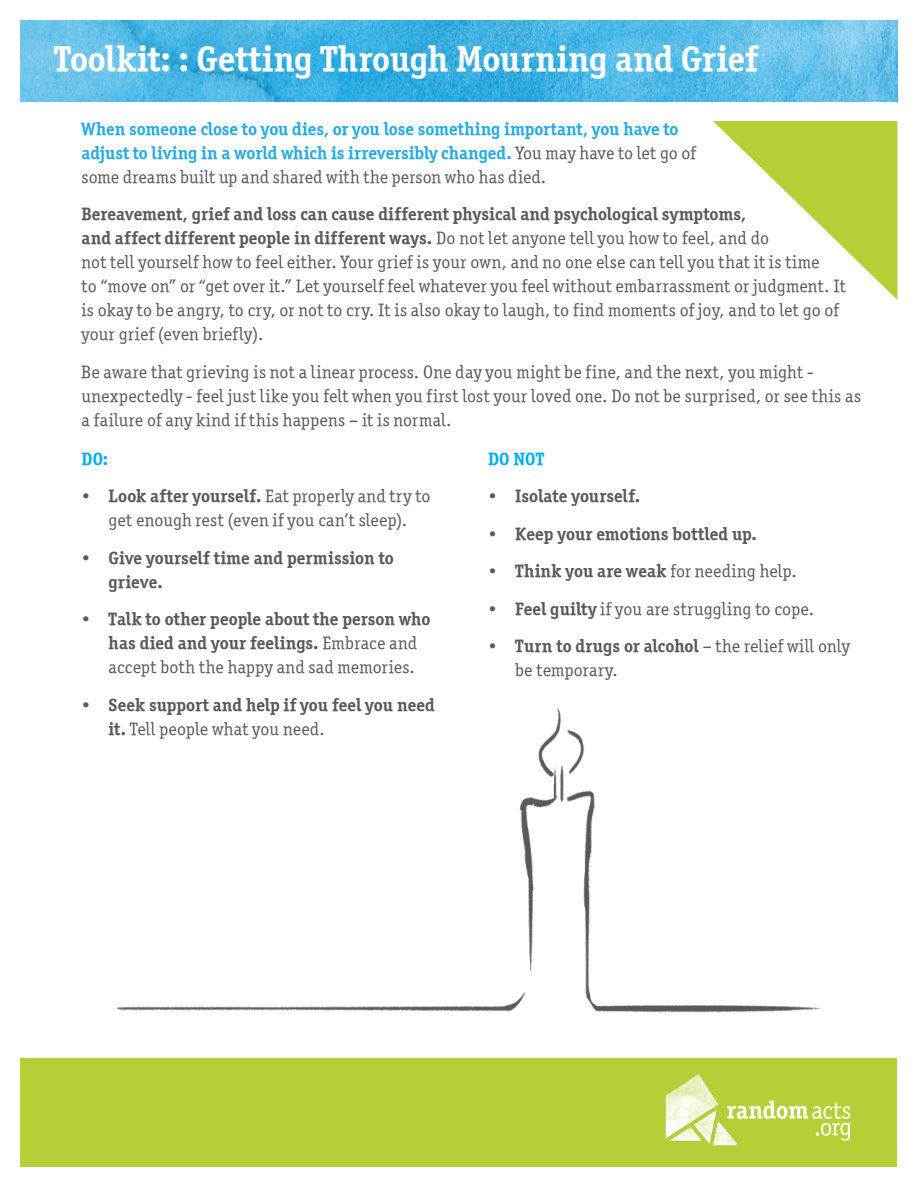
<style>
.page{position:relative;width:918px;height:1188px;background:#fff}
.page>*{position:absolute;margin:0;border:0;box-sizing:border-box;transform-origin:0 0}
.t1{font:36px "Officina Serif OSITCTT Bold";letter-spacing:-.005em;color:#fff}
.t2{font:18px/24px "Officina Serif OSITCTT Book";letter-spacing:.015em;color:#58595b}
.t3{font:18px/24px "Officina Serif OSITCTT Bold";letter-spacing:.005em;color:#58595b}
.t4{font:18px/24px "Officina Serif OSITCTT Bold";color:#26abe2}
.t5{font:18px "Officina Serif ITCTT Bold";letter-spacing:.005em;color:#00aded}
.s1{font-family:"Officina Serif OSITCTT Book";color:#58595b}
.s2{font-family:"Officina Serif OSITCTT Book"}
.s3{font-family:"Officina Serif ITCTT Book"}
.s4{font-family:"Officina Serif OSITCTT Bold"}
</style>
<div class="page">
<div style="left:21px;top:1058px;width:876px;height:109px;background:#b3d136"></div>
<svg style="left:713px;top:121px;width:184px;height:179px"></svg>
<img style="left:21px;top:20px;width:876px;height:81px">
<img style="left:665px;top:1078px;width:73px;height:68px">
<svg style="left:727px;top:1101px;width:123px;height:40px"></svg>
<img style="left:116px;top:705px;width:706px;height:373px">
<h1 class="t1" style="left:54px;top:37px;width:706px">Toolkit: : Getting Through Mourning and Grief</h1>
<p class="t4" style="left:81px;top:117px;width:616px">When someone close to you dies, or you lose something important, you have to adjust to living in a world which is irreversibly changed. <span class="s1">You may have to let go of</span></p>
<p class="t2" style="left:82px;top:165px;width:466px">some dreams built up and shared with the person who has died.</p>
<p class="t3" style="left:81px;top:202px;width:689px">Bereavement, grief and loss can cause different physical and psychological symptoms, and affect different people in different ways. <span class="s2">Do not let anyone tell you how to feel, and do</span></p>
<p class="t2" style="left:81px;top:250px;width:766px">not tell yourself how to feel either. Your grief is your own, and no one else can tell you that it is time<br>to “move on” or “get over it.” Let yourself feel whatever you feel without embarrassment or judgment. It is okay to be angry, to cry, or not to cry. It is also okay to laugh, to find moments of joy, and to let go of your grief (even briefly).</p>
<p class="t2" style="left:81px;top:360px;width:781px">Be aware that grieving is not a linear process. One day you might be fine, and the next, you might - unexpectedly - feel just like you felt when you first lost your loved one. Do not be surprised, or see this as a failure of any kind if this happens – it is normal.</p>
<p class="t5" style="left:82px;top:448px;width:28px">DO:</p>
<p class="t2" style="left:82px;top:484px;width:350px;text-align:center"><span class="s3">•</span> <span class="s4">Look after yourself.</span> Eat properly and try to get enough rest (even if you can’t sleep).</p>
<p class="t3" style="left:109px;top:546px;width:287px;text-indent:-27px"><span class="s3">•</span> Give yourself time and permission to grieve.</p>
<p class="t3" style="left:109px;top:607px;width:323px;text-indent:-27px"><span class="s3">•</span> Talk to other people about the person who has died and your feelings. <span class="s2">Embrace and</span></p>
<p class="t2" style="left:109px;top:655px;width:308px">accept both the happy and sad memories.</p>
<p class="t3" style="left:82px;top:693px;width:355px"><span class="s3">•</span> Seek support and help if you feel you need</p>
<p class="t2" style="left:109px;top:717px;width:218px"><span class="s4">it.</span> Tell people what you need.</p>
<p class="t5" style="left:488px;top:448px;width:57px">DO NOT</p>
<p class="t3" style="left:488px;top:484px;width:154px"><span class="s3">•</span> Isolate yourself.</p>
<p class="t3" style="left:488px;top:522px;width:270px"><span class="s3">•</span> Keep your emotions bottled up.</p>
<p class="t3" style="left:488px;top:559px;width:310px"><span class="s3">•</span> Think you are weak <span class="s2">for needing help.</span></p>
<p class="t2" style="left:488px;top:597px;width:327px"><span class="s3">•</span> <span class="s4">Feel guilty</span> if you are struggling to cope.</p>
<p class="t3" style="left:488px;top:634px;width:363px"><span class="s3">•</span> Turn to drugs or alcohol <span class="s2">– the relief will only</span></p>
<p class="t2" style="left:515px;top:658px;width:104px">be temporary.</p>
</div>
